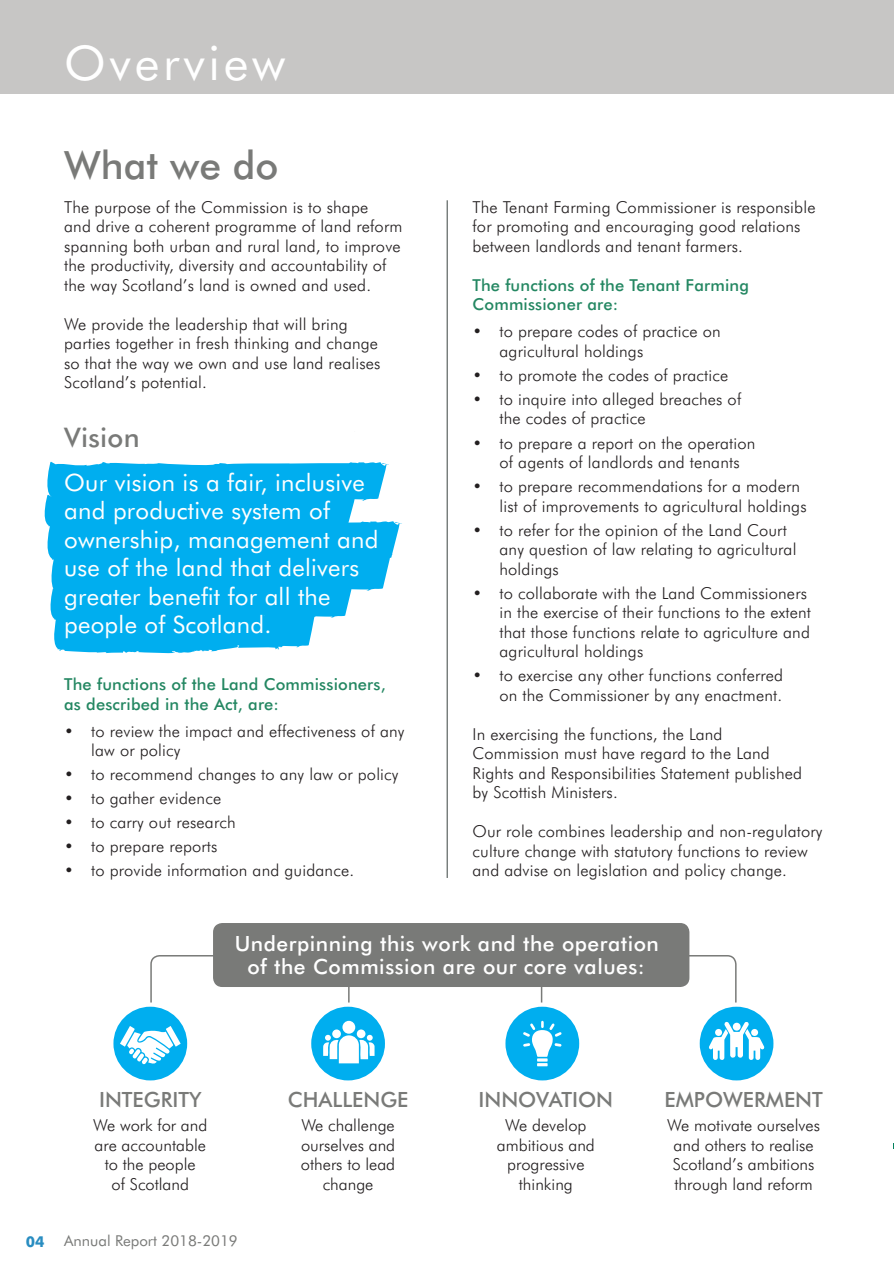
<style>
.page{position:relative;width:894px;height:1264px;background:#fff}
.page>*{position:absolute;margin:0;border:0;box-sizing:border-box;transform-origin:0 0}
.t1{font:48px "Futura BT";letter-spacing:.075em;color:#fff}
.t2{font:500 39px "Futura BT";color:#797a78}
.t3{font:500 27px "Futura BT";letter-spacing:.01em;color:#797a78}
.t4{font:24px/28.5px "Futura BT";letter-spacing:.01em;color:#fff}
.t5{font:500 21px/22.5px "Futura BT";letter-spacing:.025em;color:#fff;text-align:center}
.t6{font:500 21px "Futura BT";color:#797a78}
.t7{font:300 16.5px/19.5px "Futura BT";letter-spacing:.01em;color:#231f20}
.t8{font:500 16.5px/19.5px "Futura BT";letter-spacing:.01em;color:#248762}
.t9{font:15px "Futura BT";color:#797a78}
.t10{font:700 15px "Futura BT";color:#298dc1}
</style>
<div class="page">
<svg style="left:44px;top:461px;width:358px;height:192px;background:#25baf1"></svg>
<hr style="left:447px;top:200px;width:1px;height:678px;background:#3c4542">
<div style="left:116px;top:1009px;width:68px;height:68px;background:#00aeef;border-radius:50%"></div>
<div style="left:113px;top:1006px;width:74px;height:74px;border:6px solid #00aeef;border-radius:50%"></div>
<div style="left:314px;top:1009px;width:68px;height:68px;background:#00aeef;border-radius:50%"></div>
<div style="left:311px;top:1006px;width:74px;height:74px;border:6px solid #00aeef;border-radius:50%"></div>
<div style="left:508px;top:1009px;width:68px;height:68px;background:#00aeef;border-radius:50%"></div>
<div style="left:505px;top:1006px;width:74px;height:74px;border:6px solid #00aeef;border-radius:50%"></div>
<div style="left:702px;top:1009px;width:68px;height:68px;background:#00aeef;border-radius:50%"></div>
<div style="left:699px;top:1006px;width:74px;height:74px;border:6px solid #00aeef;border-radius:50%"></div>
<div style="left:342px;top:1021px;width:13px;height:12px;background:#fff;border-radius:50%"></div>
<div style="left:357px;top:1029px;width:8px;height:9px;background:#fff;border-radius:50%"></div>
<div style="left:332px;top:1029px;width:9px;height:9px;background:#fff;border-radius:50%"></div>
<svg style="left:323px;top:1035px;width:51px;height:28px"></svg>
<svg style="left:523px;top:1021px;width:38px;height:45px"></svg>
<svg style="left:150px;top:954px;width:587px;height:49px"></svg>
<div style="left:214px;top:923px;width:474px;height:63px;background:#797a78;border-radius:9px"></div>
<div style="left:213px;top:923px;width:476px;height:64px;border:2px solid #797a78;border-radius:9px"></div>
<svg style="left:120px;top:1026px;width:61px;height:38px"></svg>
<svg style="left:708px;top:1021px;width:56px;height:39px"></svg>
<div style="left:0;top:0;width:894px;height:94px;background:#c7c6c5"></div>
<h1 class="t1" style="left:64px;top:33px;width:223px">Overview</h1>
<h2 class="t2" style="left:64px;top:141px;width:216px">What we do</h2>
<p class="t7" style="left:64px;top:197px;width:340px">The purpose of the Commission is to shape<br>and drive a coherent programme of land reform spanning both urban and rural land, to improve the productivity, diversity and accountability of the way Scotland’s land is owned and used.</p>
<p class="t7" style="left:64px;top:314px;width:318px">We provide the leadership that will bring parties together in fresh thinking and change so that the way we own and use land realises Scotland’s potential.</p>
<h3 class="t3" style="left:64px;top:421px;width:77px">Vision</h3>
<h3 class="t4" style="left:64px;top:468px;width:316px">Our vision is a fair, inclusive and productive system of ownership, management and use of the land that delivers greater benefit for all the people of Scotland.</h3>
<p class="t8" style="left:64px;top:674px;width:323px">The functions of the Land Commissioners, as described in the Act, are:</p>
<p class="t7" style="left:91px;top:721px;width:315px;text-indent:-27px">• to review the impact and effectiveness of any law or policy</p>
<p class="t7" style="left:64px;top:764px;width:336px">• to recommend changes to any law or policy</p>
<p class="t7" style="left:64px;top:788px;width:159px">• to gather evidence</p>
<p class="t7" style="left:64px;top:812px;width:173px">• to carry out research</p>
<p class="t7" style="left:64px;top:836px;width:155px">• to prepare reports</p>
<p class="t7" style="left:64px;top:860px;width:291px">• to provide information and guidance.</p>
<p class="t7" style="left:472px;top:197px;width:344px">The Tenant Farming Commissioner is responsible for promoting and encouraging good relations between landlords and tenant farmers.</p>
<p class="t8" style="left:472px;top:275px;width:278px">The functions of the Tenant Farming<br>Commissioner are:</p>
<p class="t7" style="left:499px;top:322px;width:223px;text-indent:-27px">• to prepare codes of practice on agricultural holdings</p>
<p class="t7" style="left:472px;top:365px;width:257px">• to promote the codes of practice</p>
<p class="t7" style="left:499px;top:389px;width:243px;text-indent:-27px">• to inquire into alleged breaches of the codes of practice</p>
<p class="t7" style="left:499px;top:433px;width:257px;text-indent:-27px">• to prepare a report on the operation of agents of landlords and tenants</p>
<p class="t7" style="left:499px;top:476px;width:309px;text-indent:-27px">• to prepare recommendations for a modern list of improvements to agricultural holdings</p>
<p class="t7" style="left:499px;top:520px;width:298px;text-indent:-27px">• to refer for the opinion of the Land Court any question of law relating to agricultural holdings</p>
<p class="t7" style="left:499px;top:583px;width:313px;text-indent:-27px">• to collaborate with the Land Commissioners in the exercise of their functions to the extent that those functions relate to agriculture and agricultural holdings</p>
<p class="t7" style="left:472px;top:665px;width:312px;text-align:right">• to exercise any other functions conferred on the Commissioner by any enactment.</p>
<p class="t7" style="left:472px;top:724px;width:331px">In exercising the functions, the Land Commission must have regard to the Land Rights and Responsibilities Statement published by Scottish Ministers.</p>
<p class="t7" style="left:472px;top:821px;width:351px">Our role combines leadership and non-regulatory culture change with statutory functions to review and advise on legislation and policy change.</p>
<p class="t5" style="left:235px;top:932px;width:426px">Underpinning this work and the operation of the Commission are our core values:</p>
<p class="t6" style="left:99px;top:1087px;width:104px">INTEGRITY</p>
<p class="t7" style="left:93px;top:1115px;width:116px;text-align:center">We work for and are accountable to the people<br>of Scotland</p>
<p class="t10" style="left:26px;top:1232px;width:20px">04</p>
<p class="t9" style="left:64px;top:1231px;width:175px">Annual Report 2018-2019</p>
<p class="t6" style="left:288px;top:1087px;width:122px">CHALLENGE</p>
<p class="t7" style="left:301px;top:1115px;width:96px;text-align:center">We challenge ourselves and others to lead change</p>
<p class="t6" style="left:478px;top:1087px;width:136px">INNOVATION</p>
<p class="t7" style="left:497px;top:1115px;width:99px;text-align:center">We develop ambitious and progressive thinking</p>
<p class="t6" style="left:664px;top:1087px;width:160px">EMPOWERMENT</p>
<p class="t7" style="left:667px;top:1115px;width:154px;text-align:center">We motivate ourselves and others to realise<br>Scotland’s ambitions through land reform</p>
</div>
